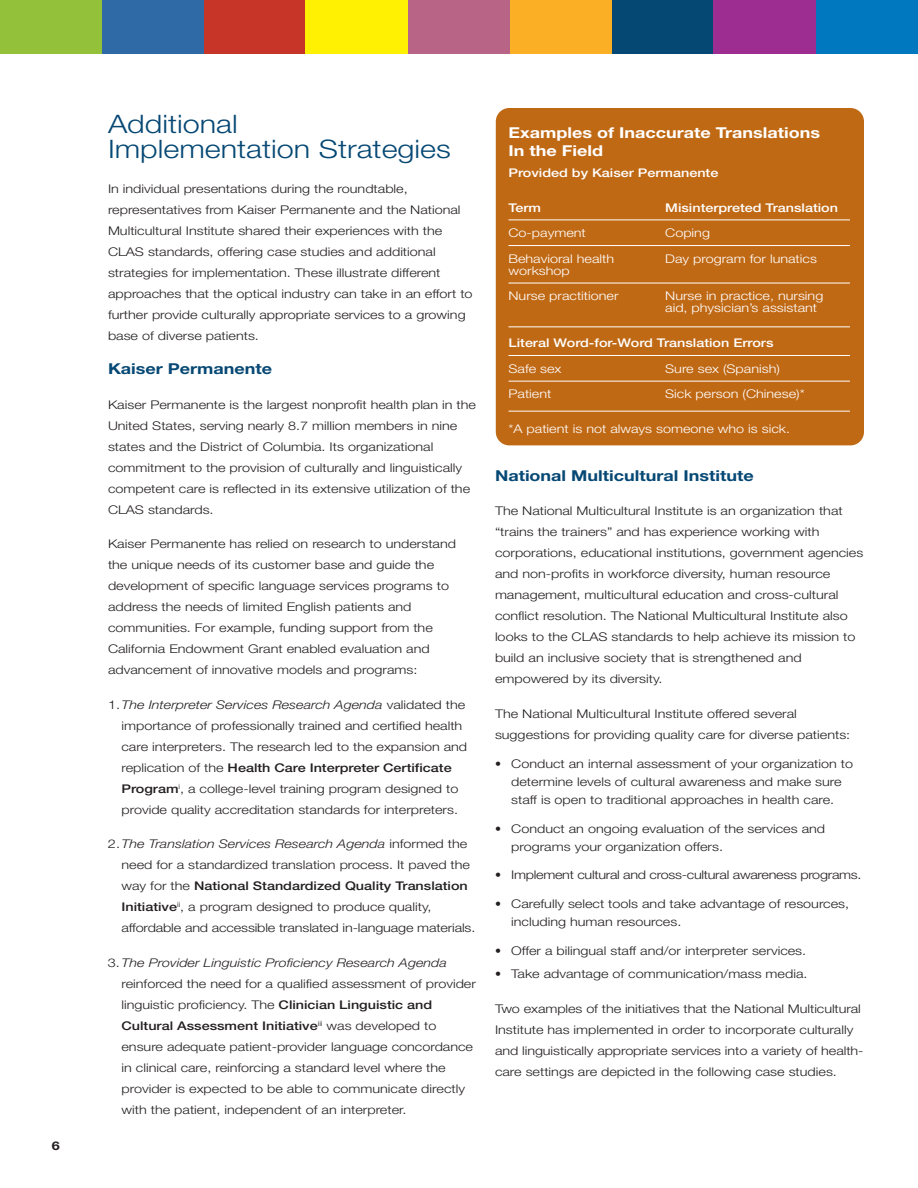
<style>
.page{position:relative;width:918px;height:1188px;background:#fff}
.page>*{position:absolute;margin:0;border:0;box-sizing:border-box;transform-origin:0 0}
.t1{font:300 25.5px/25.5px "Helvetica Neue";color:#064874;scale:1.2 1}
.t2{font:700 15px "Helvetica Neue";color:#064874;scale:1.2 1}
.t3{font:700 15px/18px "Helvetica Neue";color:#fff;scale:1.2 1}
.t4{font:300 12px/21px "Helvetica Neue";color:#231f20;scale:1.2 1}
.t5{font:300 12px/18px "Helvetica Neue";color:#231f20}
.t6{font:300 12px/25.5px "Helvetica Neue";color:#fff;scale:1.2 1}
.t7{font:500 12px "Helvetica Neue";color:#fff;scale:1.2 1}
.t8{font:300 12px "Helvetica Neue";letter-spacing:-.02em;color:#231f20}
.t9{font:700 12px "Helvetica Neue";color:#231f20;scale:1.2 1}
.s1{font-style:italic}
.s2{font-weight:500}
</style>
<div class="page">
<div style="left:496px;top:108px;width:368px;height:337px;background:#c06915;border-radius:14px"></div>
<hr style="left:508px;top:220px;width:342px;height:1px;background:#fff">
<hr style="left:508px;top:245px;width:342px;height:1px;background:#fff">
<hr style="left:508px;top:283px;width:342px;height:1px;background:#fff">
<hr style="left:508px;top:327px;width:342px;height:1px;background:#fff">
<hr style="left:508px;top:355px;width:342px;height:1px;background:#fff">
<hr style="left:508px;top:381px;width:342px;height:1px;background:#fff">
<hr style="left:508px;top:411px;width:342px;height:1px;background:#fff">
<div style="left:0;top:0;width:102px;height:54px;background:#93c139"></div>
<div style="left:102px;top:0;width:102px;height:54px;background:#2f69a6"></div>
<div style="left:204px;top:0;width:102px;height:54px;background:#c63528"></div>
<div style="left:306px;top:0;width:102px;height:54px;background:#fff101"></div>
<div style="left:408px;top:0;width:102px;height:54px;background:#b76486"></div>
<div style="left:510px;top:0;width:102px;height:54px;background:#fbaf25"></div>
<div style="left:612px;top:0;width:102px;height:54px;background:#064874"></div>
<div style="left:714px;top:0;width:102px;height:54px;background:#9d2d91"></div>
<div style="left:816px;top:0;width:102px;height:54px;background:#0078c0"></div>
<p class="t9" style="left:52px;top:1138px;width:8px">6</p>
<h1 class="t1" style="left:108px;top:110px;width:287px">Additional<br>Implementation Strategies</h1>
<p class="t4" style="left:108px;top:178px;width:305px">In individual presentations during the roundtable, representatives from Kaiser Permanente and the National Multicultural Institute shared their experiences with the CLAS standards, offering case studies and additional strategies for implementation. These illustrate different approaches that the optical industry can take in an effort to further provide culturally appropriate services to a growing base of diverse patients.</p>
<p class="t2" style="left:108px;top:360px;width:138px">Kaiser Permanente</p>
<p class="t4" style="left:108px;top:394px;width:308px">Kaiser Permanente is the largest nonprofit health plan in the United States, serving nearly 8.7 million members in nine states and the District of Columbia. Its organizational commitment to the provision of culturally and linguistically competent care is reflected in its extensive utilization of the CLAS standards.</p>
<p class="t4" style="left:108px;top:533px;width:292px">Kaiser Permanente has relied on research to understand the unique needs of its customer base and guide the development of specific language services programs to address the needs of limited English patients and communities. For example, funding support from the California Endowment Grant enabled evaluation and advancement of innovative models and programs:</p>
<p class="t4" style="left:121px;top:694px;width:290px;text-indent:-13px">1.<span class="s1">The Interpreter Services Research Agenda</span> validated the importance of professionally trained and certified health care interpreters. The research led to the expansion and replication of the <span class="s2">Health Care Interpreter Certificate Program</span><sup>i</sup>, a college-level training program designed to provide quality accreditation standards for interpreters.</p>
<p class="t4" style="left:121px;top:833px;width:296px;text-indent:-13px">2.<span class="s1">The Translation Services Research Agenda</span> informed the need for a standardized translation process. It paved the way for the <span class="s2">National Standardized Quality Translation Initiative</span><sup>ii</sup>, a program designed to produce quality, affordable and accessible translated in-language materials.</p>
<p class="t4" style="left:121px;top:952px;width:297px;text-indent:-13px">3.<span class="s1">The Provider Linguistic Proficiency Research Agenda </span>reinforced the need for a qualified assessment of provider linguistic proficiency. The <span class="s2">Clinician Linguistic and Cultural Assessment Initiative</span><sup>iii</sup> was developed to ensure adequate patient-provider language concordance in clinical care, reinforcing a standard level where the provider is expected to be able to communicate directly with the patient, independent of an interpreter.</p>
<p class="t3" style="left:508px;top:123px;width:261px">Examples of Inaccurate Translations<br>In the Field</p>
<p class="t7" style="left:508px;top:168px;width:176px">Provided by Kaiser Permanente</p>
<p class="t7" style="left:508px;top:203px;width:29px">Term</p>
<p class="t7" style="left:665px;top:203px;width:146px">Misinterpreted Translation</p>
<p class="t6" style="left:508px;top:220px;width:66px">Co-payment</p>
<p class="t6" style="left:665px;top:220px;width:39px">Coping</p>
<p class="t6" style="left:508px;top:246px;width:90px">Behavioral health</p>
<p class="t6" style="left:665px;top:246px;width:128px">Day program for lunatics</p>
<p class="t6" style="left:508px;top:258px;width:93px">workshop<br>Nurse practitioner</p>
<p class="t6" style="left:665px;top:290px;width:133px;line-height:12px">Nurse in practice, nursing aid, physician’s assistant</p>
<p class="t7" style="left:508px;top:339px;width:222px">Literal Word-for-Word Translation Errors</p>
<p class="t6" style="left:508px;top:356px;width:46px">Safe sex</p>
<p class="t6" style="left:665px;top:356px;width:97px">Sure sex (Spanish)</p>
<p class="t6" style="left:508px;top:381px;width:37px">Patient</p>
<p class="t6" style="left:665px;top:381px;width:118px">Sick person (Chinese)*</p>
<p class="t6" style="left:508px;top:416px;width:236px">*A patient is not always someone who is sick.</p>
<p class="t2" style="left:495px;top:466px;width:217px">National Multicultural Institute</p>
<p class="t4" style="left:495px;top:500px;width:308px">The National Multicultural Institute is an organization that “trains the trainers” and has experience working with corporations, educational institutions, government agencies and non-profits in workforce diversity, human resource management, multicultural education and cross-cultural conflict resolution. The National Multicultural Institute also looks to the CLAS standards to help achieve its mission to build an inclusive society that is strengthened and empowered by its diversity.</p>
<p class="t4" style="left:495px;top:703px;width:298px">The National Multicultural Institute offered several suggestions for providing quality care for diverse patients:</p>
<p class="t5" style="left:495px;top:754px;width:360px;text-align:center">• Conduct an internal assessment of your organization to determine levels of cultural awareness and make sure staff is open to traditional approaches in health care.</p>
<p class="t5" style="left:511px;top:819px;width:315px;text-indent:-16px">• Conduct an ongoing evaluation of the services and programs your organization offers.</p>
<p class="t8" style="left:495px;top:868px;width:368px">• Implement cultural and cross-cultural awareness programs.</p>
<p class="t5" style="left:511px;top:895px;width:339px;text-indent:-16px">• Carefully select tools and take advantage of resources, including human resources.</p>
<p class="t5" style="left:495px;top:941px;width:313px">• Offer a bilingual staff and/or interpreter services.</p>
<p class="t5" style="left:495px;top:965px;width:314px">• Take advantage of communication/mass media.</p>
<p class="t4" style="left:495px;top:998px;width:309px">Two examples of the initiatives that the National Multicultural Institute has implemented in order to incorporate culturally and linguistically appropriate services into a variety of health&shy;care settings are depicted in the following case studies.</p>
</div>
